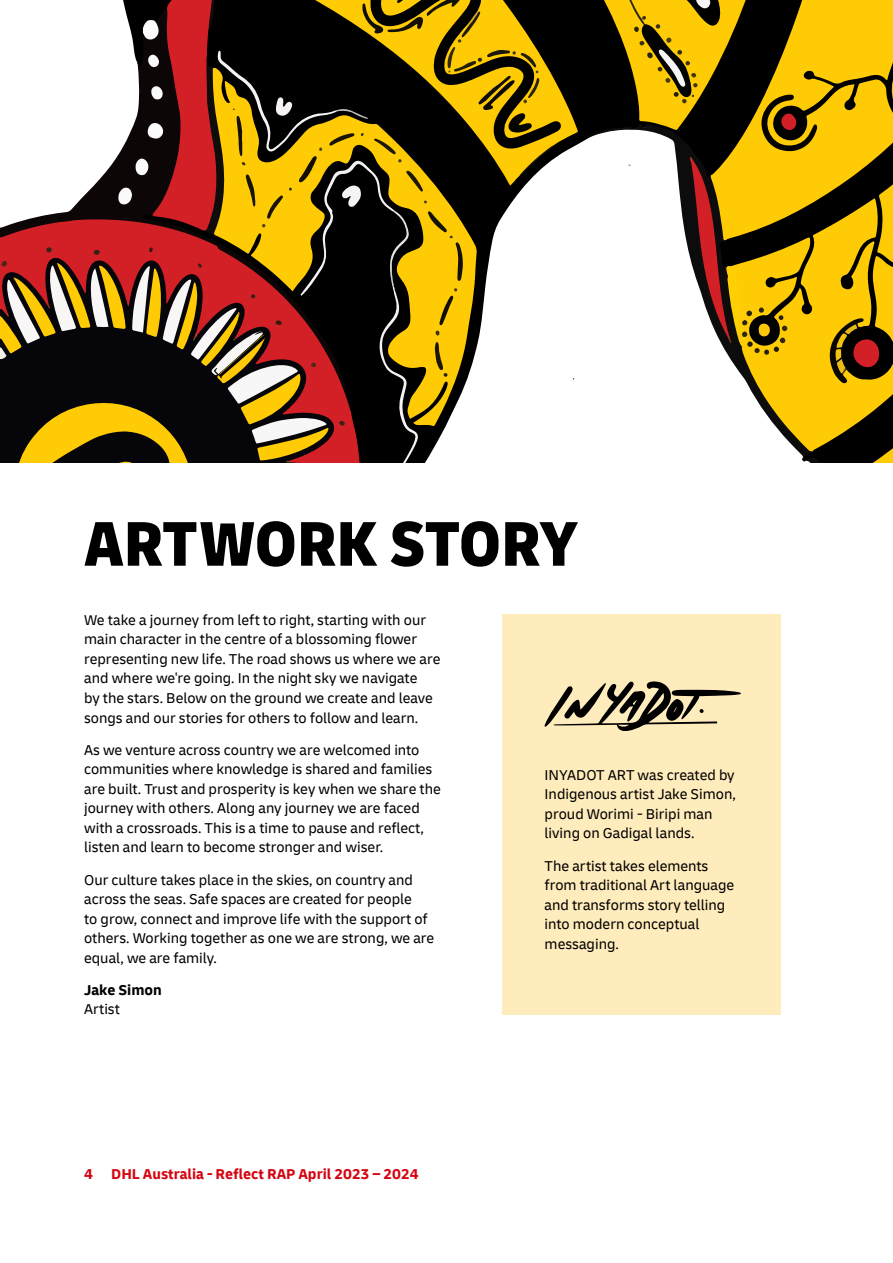
<style>
.page{position:relative;width:893px;height:1263px;background:#fff}
.page>*{position:absolute;margin:0;border:0;box-sizing:border-box;transform-origin:0 0}
.t1{font:900 condensed 66px "Delivery";letter-spacing:-.005em;color:#000}
.t2{font:15px/19.5px "Delivery";color:#000}
.t3{font:700 15px "Delivery";color:#d40511}
.t4{font:700 15px "Delivery";color:#000}
</style>
<div class="page">
<div style="left:579px;top:0;width:37px;height:130px;background:#000"></div>
<svg style="left:554px;top:0;width:25px;height:159px;background:#372f12"></svg>
<svg style="left:554px;top:0;width:7px;height:149px"></svg>
<svg style="left:0;top:0;width:554px;height:463px"></svg>
<svg style="left:616px;top:0;width:277px;height:463px"></svg>
<div style="left:502px;top:615px;width:278px;height:400px;background:#ffecbc"></div>
<svg style="left:545px;top:681px;width:196px;height:50px"></svg>
<h1 class="t1" style="left:84px;top:502px;width:496px">ARTWORK STORY</h1>
<p class="t2" style="left:84px;top:610px;width:358px">We take a journey from left to right, starting with our main character in the centre of a blossoming flower representing new life. The road shows us where we are and where we're going. In the night sky we navigate<br>by the stars. Below on the ground we create and leave songs and our stories for others to follow and learn.</p>
<p class="t2" style="left:84px;top:740px;width:358px">As we venture across country we are welcomed into communities where knowledge is shared and families are built. Trust and prosperity is key when we share the journey with others. Along any journey we are faced with a crossroads. This is a time to pause and reflect, listen and learn to become stronger and wiser.</p>
<p class="t2" style="left:84px;top:870px;width:352px">Our culture takes place in the skies, on country and across the seas. Safe spaces are created for people<br>to grow, connect and improve life with the support of others. Working together as one we are strong, we are equal, we are family.</p>
<p class="t4" style="left:84px;top:980px;width:79px">Jake Simon</p>
<p class="t2" style="left:84px;top:999px;width:37px">Artist</p>
<p class="t3" style="left:84px;top:1164px;width:336px">4 DHL Australia - Reflect RAP April 2023 – 2024</p>
<p class="t2" style="left:545px;top:765px;width:193px">INYADOT ART was created by<br>Indigenous artist Jake Simon, proud Worimi - Biripi man living on Gadigal lands.</p>
<p class="t2" style="left:545px;top:856px;width:191px">The artist takes elements from traditional Art language and transforms story telling into modern conceptual messaging.</p>
</div>
